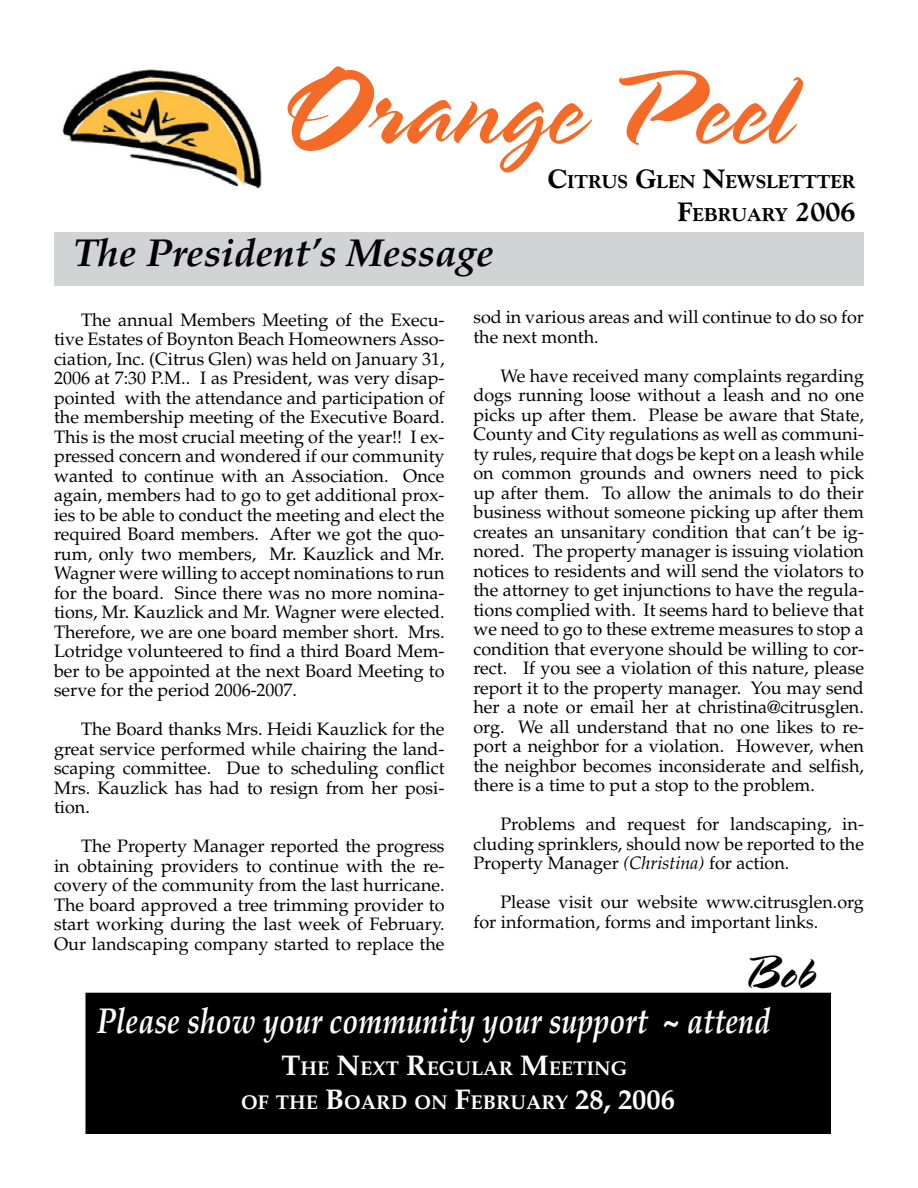
<style>
.page{position:relative;width:918px;height:1188px;background:#fff}
.page>*{position:absolute;margin:0;border:0;box-sizing:border-box;transform-origin:0 0}
.t1{font:108px "Spring";letter-spacing:.005em;color:#f36b27}
.t2{font:48px "Spring";color:#000}
.t3{font:italic 700 39px "Palatino";color:#000}
.t4{font:italic 700 36px "Palatino";color:#fff;scale:.8 1}
.t5{font:700 19.95px/34.2px "Palatino";color:#fff;text-align:center}
.t6{font:800 18.9px/32.4px "Goudy";color:#000;text-align:right}
.t7{font:18px/19.5px "Palatino";color:#000;text-align:justify}
.s1{font-size:27px}
.s2{font-style:italic}
.s3{font-size:28.5px}
</style>
<div class="page">
<div style="left:86px;top:993px;width:744px;height:140px;background:#000"></div>
<div style="left:86px;top:993px;width:745px;height:141px;border:2px solid #000"></div>
<div style="left:54px;top:232px;width:810px;height:54px;background:#d1d3d4"></div>
<img style="left:62px;top:69px;width:200px;height:120px">
<h1 class="t1" style="left:277px;top:46px;width:515px">Orange Peel</h1>
<p class="t6" style="left:548px;top:165px;width:309px"><span class="s1">C</span>ITRUS <span class="s1">G</span>LEN <span class="s1">N</span>EWSLETTTER<br><span class="s1">F</span>EBRUARY <span class="s1">2006</span></p>
<h3 class="t3" style="left:74px;top:229px;width:422px">The President’s Message</h3>
<p class="t7" style="left:54px;top:310px;width:392px;text-indent:27px">The annual Members Meeting of the Execu&shy;tive Estates of Boynton Beach Homeowners Asso&shy;ciation, Inc. (Citrus Glen) was held on January 31, 2006 at 7:30 P.M.. I as President, was very disap&shy;pointed with the attendance and participation of the membership meeting of the Executive Board.<br>This is the most crucial meeting of the year!! I ex&shy;pressed concern and wondered if our community wanted to continue with an Association. Once again, members had to go to get additional prox&shy;ies to be able to conduct the meeting and elect the required Board members. After we got the quo&shy;rum, only two members, Mr. Kauzlick and Mr.<br>Wagner were willing to accept nominations to run for the board. Since there was no more nomina&shy;tions, Mr. Kauzlick and Mr. Wagner were elected.<br>Therefore, we are one board member short. Mrs.<br>Lotridge volunteered to find a third Board Mem&shy;ber to be appointed at the next Board Meeting to serve for the period 2006-2007.</p>
<p class="t7" style="left:54px;top:720px;width:392px;text-indent:27px">The Board thanks Mrs. Heidi Kauzlick for the great service performed while chairing the land&shy;scaping committee. Due to scheduling conflict Mrs. Kauzlick has had to resign from her posi&shy;tion.</p>
<p class="t7" style="left:54px;top:837px;width:392px;text-indent:27px">The Property Manager reported the progress in obtaining providers to continue with the re&shy;covery of the community from the last hurricane.<br>The board approved a tree trimming provider to start working during the last week of February.<br>Our landscaping company started to replace the</p>
<p class="t7" style="left:473px;top:308px;width:392px">sod in various areas and will continue to do so for the next month.</p>
<p class="t7" style="left:473px;top:366px;width:392px;text-indent:27px">We have received many complaints regarding dogs running loose without a leash and no one picks up after them. Please be aware that State, County and City regulations as well as communi&shy;ty rules, require that dogs be kept on a leash while on common grounds and owners need to pick up after them. To allow the animals to do their business without someone picking up after them creates an unsanitary condition that can’t be ig&shy;nored. The property manager is issuing violation notices to residents and will send the violators to the attorney to get injunctions to have the regula&shy;tions complied with. It seems hard to believe that we need to go to these extreme measures to stop a condition that everyone should be willing to cor&shy;rect. If you see a violation of this nature, please report it to the property manager. You may send her a note or email her at christina@citrusglen. org. We all understand that no one likes to re&shy;port a neighbor for a violation. However, when the neighbor becomes inconsiderate and selfish, there is a time to put a stop to the problem.</p>
<p class="t7" style="left:473px;top:815px;width:392px;text-indent:27px">Problems and request for landscaping, in&shy;cluding sprinklers, should now be reported to the Property Manager <span class="s2">(Christina)</span> for action.</p>
<p class="t7" style="left:473px;top:893px;width:392px;text-indent:27px">Please visit our website www.citrusglen.org for information, forms and important links.</p>
<h2 class="t2" style="left:743px;top:944px;width:75px">Bob</h2>
<h3 class="t4" style="left:97px;top:1000px;width:844px">Please show your community your support ~ attend</h3>
<p class="t5" style="left:241px;top:1052px;width:436px"><span class="s3">T</span>HE <span class="s3">N</span>EXT <span class="s3">R</span>EGULAR <span class="s3">M</span>EETING<br>OF THE <span class="s3">B</span>OARD ON <span class="s3">F</span>EBRUARY <span class="s3">28, 2006</span></p>
</div>
